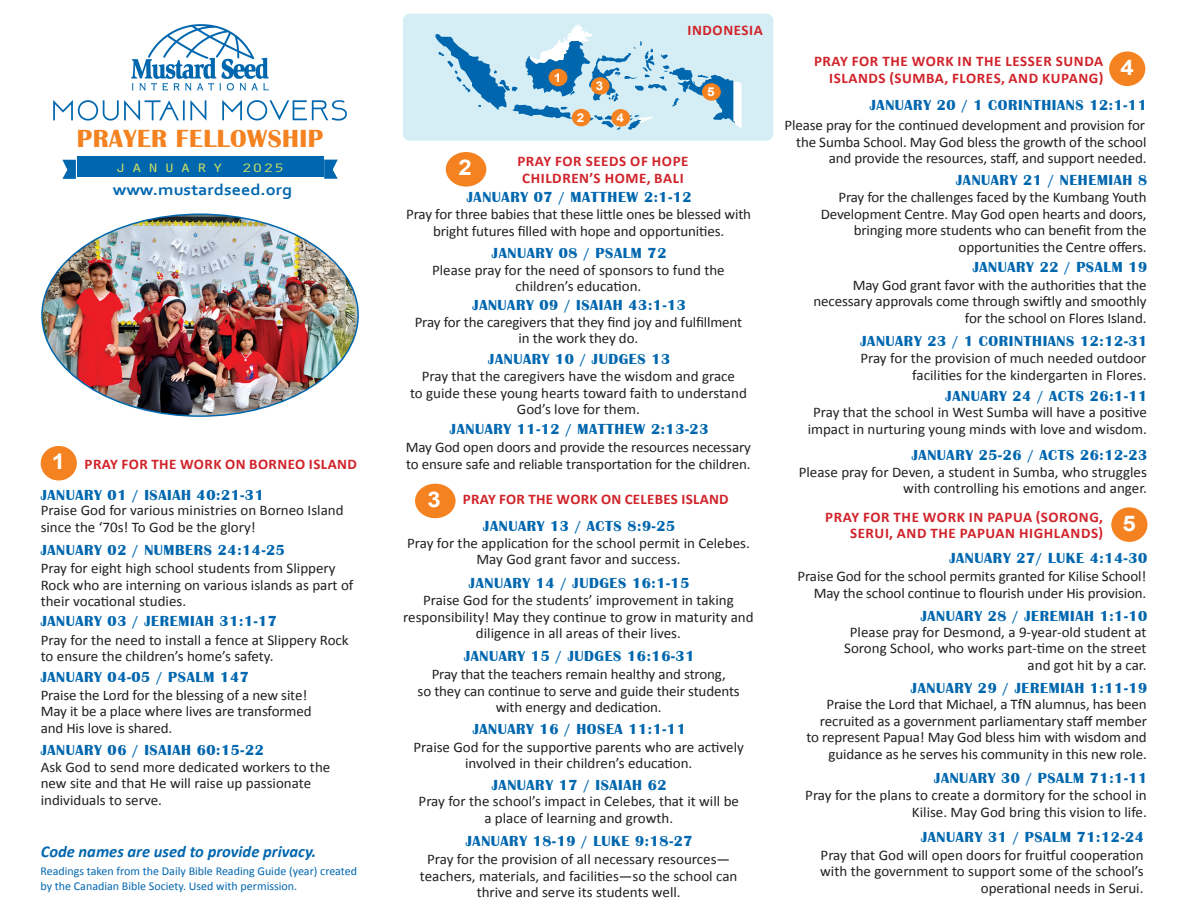
<style>
.page{position:relative;width:1188px;height:918px;background:#fff}
.page>*{position:absolute;margin:0;border:0;box-sizing:border-box;transform-origin:0 0}
.t1{font:700 25.5px "Britannic";letter-spacing:.02em;color:#f58220}
.t2{font:700 21.6px "Arial";color:#fff;scale:1.11 1}
.t3{font:italic 700 16.5px "Calibri";color:#0067af}
.t4{font:700 16.2px "Corbel";color:#0067af;scale:1.12 1}
.t5{font:16.2px "Orator Std";letter-spacing:.3em;color:#cfde60;scale:1.11 1}
.t6{font:700 15px "Britannic";letter-spacing:.04em;color:#0067af}
.t7{font:14.7px/16.5px "Calibri";letter-spacing:-.01em;color:#231f20;text-align:center}
.t8{font:700 14.7px/16.5px "Calibri";letter-spacing:.04em;color:#d1232a;text-align:right}
.t9{font:700 14.7px "Calibri";letter-spacing:.02em;color:#d1232a}
.t10{font:12.6px "Orator Std";color:#cfde60;scale:1.43 1}
.t11{font:700 12.15px "Arial";color:#fff;scale:1.11 1}
.t12{font:12px/14.4px "Calibri";color:#0067af}
</style>
<div class="page">
<svg style="left:222px;top:100px;width:125px;height:21px"></svg>
<svg style="left:53px;top:100px;width:153px;height:21px"></svg>
<img style="left:42px;top:216px;width:316px;height:200px">
<svg style="left:131px;top:24px;width:138px;height:67px"></svg>
<svg style="left:62px;top:160px;width:14px;height:19px"></svg>
<div style="left:77px;top:157px;width:246px;height:20px;background:#0067af"></div>
<svg style="left:324px;top:160px;width:14px;height:19px"></svg>
<div style="left:403px;top:14px;width:370px;height:127px;background:#d5eef5;border-radius:7px"></div>
<svg style="left:435px;top:24px;width:307px;height:106px"></svg>
<div style="left:549px;top:69px;width:18px;height:17px;background:#f58220;border-radius:50%"></div>
<div style="left:572px;top:109px;width:19px;height:17px;background:#f58220;border-radius:50%"></div>
<div style="left:591px;top:77px;width:19px;height:18px;background:#f58220;border-radius:50%"></div>
<div style="left:611px;top:109px;width:19px;height:18px;background:#f58220;border-radius:50%"></div>
<div style="left:702px;top:83px;width:19px;height:18px;background:#f58220;border-radius:50%"></div>
<div style="left:41px;top:446px;width:36px;height:34px;background:#f58220;border-radius:50%"></div>
<div style="left:446px;top:152px;width:40px;height:35px;background:#f58220;border-radius:50%"></div>
<div style="left:415px;top:484px;width:41px;height:34px;background:#f58220;border-radius:50%"></div>
<div style="left:1109px;top:51px;width:36px;height:35px;background:#f58220;border-radius:50%"></div>
<div style="left:1111px;top:507px;width:36px;height:35px;background:#f58220;border-radius:50%"></div>
<p class="t1" style="left:77px;top:124px;width:248px">PRAYER FELLOWSHIP</p>
<p class="t4" style="left:113px;top:179px;width:162px">www.mustardseed.org</p>
<p class="t5" style="left:115px;top:155px;width:99px">january</p>
<p class="t10" style="left:241px;top:159px;width:32px">2025</p>
<p class="t2" style="left:52px;top:447px;width:14px">1</p>
<p class="t8" style="left:85px;top:455px;width:274px">PRAY FOR THE WORK ON BORNEO ISLAND</p>
<p class="t6" style="left:41px;top:487px;width:225px">JANUARY 01 / ISAIAH 40:21-31</p>
<p class="t7" style="left:41px;top:502px;width:304px;text-align:left">Praise God for various ministries on Borneo Island since the ‘70s! To God be the glory!</p>
<p class="t6" style="left:41px;top:542px;width:246px">JANUARY 02 / NUMBERS 24:14-25</p>
<p class="t7" style="left:41px;top:560px;width:314px;text-align:left">Pray for eight high school students from Slippery<br>Rock who are interning on various islands as part of their vocational studies.</p>
<p class="t6" style="left:41px;top:613px;width:238px">JANUARY 03 / JEREMIAH 31:1-17</p>
<p class="t7" style="left:41px;top:631px;width:310px;text-align:left">Pray for the need to install a fence at Slippery Rock to ensure the children’s home’s safety.</p>
<p class="t6" style="left:41px;top:669px;width:210px">JANUARY 04-05 / PSALM 147</p>
<p class="t7" style="left:41px;top:686px;width:272px;text-align:left">Praise the Lord for the blessing of a new site!<br>May it be a place where lives are transformed and His love is shared.</p>
<p class="t6" style="left:41px;top:741px;width:225px">JANUARY 06 / ISAIAH 60:15-22</p>
<p class="t7" style="left:41px;top:758px;width:291px;text-align:left">Ask God to send more dedicated workers to the new site and that He will raise up passionate individuals to serve.</p>
<p class="t3" style="left:41px;top:840px;width:277px">Code names are used to provide privacy.</p>
<p class="t12" style="left:40px;top:864px;width:318px">Readings taken from the Daily Bible Reading Guide (year) created by the Canadian Bible Society. Used with permission.</p>
<p class="t11" style="left:554px;top:69px;width:8px">1</p>
<p class="t11" style="left:577px;top:109px;width:8px">2</p>
<p class="t11" style="left:596px;top:78px;width:8px">3</p>
<p class="t11" style="left:616px;top:110px;width:8px">4</p>
<p class="t8" style="left:688px;top:22px;width:77px">INDONESIA</p>
<p class="t11" style="left:707px;top:84px;width:8px">5</p>
<p class="t8" style="left:517px;top:152px;width:173px;text-align:center">PRAY FOR SEEDS OF HOPE<br>CHILDREN’S HOME, BALI</p>
<p class="t6" style="left:467px;top:189px;width:226px">JANUARY 07 / MATTHEW 2:1-12</p>
<p class="t7" style="left:406px;top:205px;width:346px">Pray for three babies that these little ones be blessed with bright futures filled with hope and opportunities.</p>
<p class="t6" style="left:492px;top:245px;width:176px">JANUARY 08 / PSALM 72</p>
<p class="t7" style="left:432px;top:261px;width:294px">Please pray for the need of sponsors to fund the children’s education.</p>
<p class="t6" style="left:473px;top:297px;width:215px">JANUARY 09 / ISAIAH 43:1-13</p>
<p class="t7" style="left:415px;top:313px;width:329px">Pray for the caregivers that they find joy and fulfillment in the work they do.</p>
<p class="t6" style="left:488px;top:351px;width:184px">JANUARY 10 / JUDGES 13</p>
<p class="t7" style="left:410px;top:368px;width:338px">Pray that the caregivers have the wisdom and grace<br>to guide these young hearts toward faith to understand<br>God’s love for them.</p>
<p class="t6" style="left:450px;top:420px;width:260px">JANUARY 11-12 / MATTHEW 2:13-23</p>
<p class="t7" style="left:406px;top:439px;width:347px;text-align:left">May God open doors and provide the resources necessary to ensure safe and reliable transportation for the children.</p>
<p class="t9" style="left:463px;top:489px;width:267px">PRAY FOR THE WORK ON CELEBES ISLAND</p>
<p class="t6" style="left:483px;top:517px;width:194px">JANUARY 13 / ACTS 8:9-25</p>
<p class="t7" style="left:407px;top:534px;width:344px">Pray for the application for the school permit in Celebes.<br>May God grant favor and success.</p>
<p class="t6" style="left:469px;top:574px;width:222px">JANUARY 14 / JUDGES 16:1-15</p>
<p class="t7" style="left:403px;top:592px;width:352px">Praise God for the students’ improvement in taking responsibility! May they continue to grow in maturity and diligence in all areas of their lives.</p>
<p class="t6" style="left:464px;top:648px;width:232px">JANUARY 15 / JUDGES 16:16-31</p>
<p class="t7" style="left:418px;top:666px;width:324px">Pray that the teachers remain healthy and strong,<br>so they can continue to serve and guide their students with energy and dedication.</p>
<p class="t6" style="left:473px;top:720px;width:215px">JANUARY 16 / HOSEA 11:1-11</p>
<p class="t7" style="left:414px;top:738px;width:332px">Praise God for the supportive parents who are actively involved in their children’s education.</p>
<p class="t6" style="left:492px;top:777px;width:176px">JANUARY 17 / ISAIAH 62</p>
<p class="t7" style="left:419px;top:792px;width:322px">Pray for the school’s impact in Celebes, that it will be a place of learning and growth.</p>
<p class="t6" style="left:466px;top:832px;width:228px">JANUARY 18-19 / LUKE 9:18-27</p>
<p class="t7" style="left:420px;top:851px;width:319px">Pray for the provision of all necessary resources— teachers, materials, and facilities—so the school can thrive and serve its students well.</p>
<p class="t2" style="left:458px;top:153px;width:14px">2</p>
<p class="t2" style="left:428px;top:485px;width:14px">3</p>
<p class="t8" style="left:814px;top:53px;width:291px">PRAY FOR THE WORK IN THE LESSER SUNDA<br>ISLANDS (SUMBA, FLORES, AND KUPANG)</p>
<p class="t6" style="left:870px;top:97px;width:279px">JANUARY 20 / 1 CORINTHIANS 12:1-11</p>
<p class="t7" style="left:785px;top:116px;width:363px;text-align:right">Please pray for the continued development and provision for the Sumba School. May God bless the growth of the school and provide the resources, staff, and support needed.</p>
<p class="t6" style="left:956px;top:172px;width:193px">JANUARY 21 / NEHEMIAH 8</p>
<p class="t7" style="left:821px;top:189px;width:327px;text-align:right">Pray for the challenges faced by the Kumbang Youth Development Centre. May God open hearts and doors, bringing more students who can benefit from the opportunities the Centre offers.</p>
<p class="t6" style="left:973px;top:259px;width:176px">JANUARY 22 / PSALM 19</p>
<p class="t7" style="left:814px;top:276px;width:335px;text-align:right">May God grant favor with the authorities that the necessary approvals come through swiftly and smoothly for the school on Flores Island.</p>
<p class="t6" style="left:860px;top:333px;width:288px">JANUARY 23 / 1 CORINTHIANS 12:12-31</p>
<p class="t7" style="left:860px;top:349px;width:288px;text-align:right">Pray for the provision of much needed outdoor facilities for the kindergarten in Flores.</p>
<p class="t6" style="left:946px;top:388px;width:203px">JANUARY 24 / ACTS 26:1-11</p>
<p class="t7" style="left:808px;top:404px;width:341px">Pray that the school in West Sumba will have a positive impact in nurturing young minds with love and wisdom.</p>
<p class="t6" style="left:912px;top:446px;width:237px">JANUARY 25-26 / ACTS 26:12-23</p>
<p class="t7" style="left:799px;top:463px;width:350px;text-align:right">Please pray for Deven, a student in Sumba, who struggles with controlling his emotions and anger.</p>
<p class="t8" style="left:825px;top:508px;width:279px">PRAY FOR THE WORK IN PAPUA (SORONG,<br>SERUI, AND THE PAPUAN HIGHLANDS)</p>
<p class="t6" style="left:949px;top:549px;width:199px">JANUARY 27/ LUKE 4:14-30</p>
<p class="t2" style="left:1120px;top:53px;width:14px">4</p>
<p class="t2" style="left:1123px;top:509px;width:14px">5</p>
<p class="t7" style="left:798px;top:568px;width:350px;text-align:right">Praise God for the school permits granted for Kilise School!<br>May the school continue to flourish under His provision.</p>
<p class="t6" style="left:921px;top:607px;width:228px">JANUARY 28 / JEREMIAH 1:1-10</p>
<p class="t7" style="left:844px;top:623px;width:304px;text-align:right">Please pray for Desmond, a 9-year-old student at<br>Sorong School, who works part-time on the street and got hit by a car.</p>
<p class="t6" style="left:911px;top:679px;width:238px">JANUARY 29 / JEREMIAH 1:11-19</p>
<p class="t7" style="left:807px;top:696px;width:342px;text-align:right">Praise the Lord that Michael, a TfN alumnus, has been recruited as a government parliamentary staff member to represent Papua! May God bless him with wisdom and guidance as he serves his community in this new role.</p>
<p class="t6" style="left:934px;top:770px;width:215px">JANUARY 30 / PSALM 71:1-11</p>
<p class="t7" style="left:805px;top:787px;width:343px;text-align:right">Pray for the plans to create a dormitory for the school in<br>Kilise. May God bring this vision to life.</p>
<p class="t6" style="left:921px;top:829px;width:224px">JANUARY 31 / PSALM 71:12-24</p>
<p class="t7" style="left:820px;top:846px;width:325px;text-align:right">Pray that God will open doors for fruitful cooperation with the government to support some of the school’s operational needs in Serui.</p>
</div>
